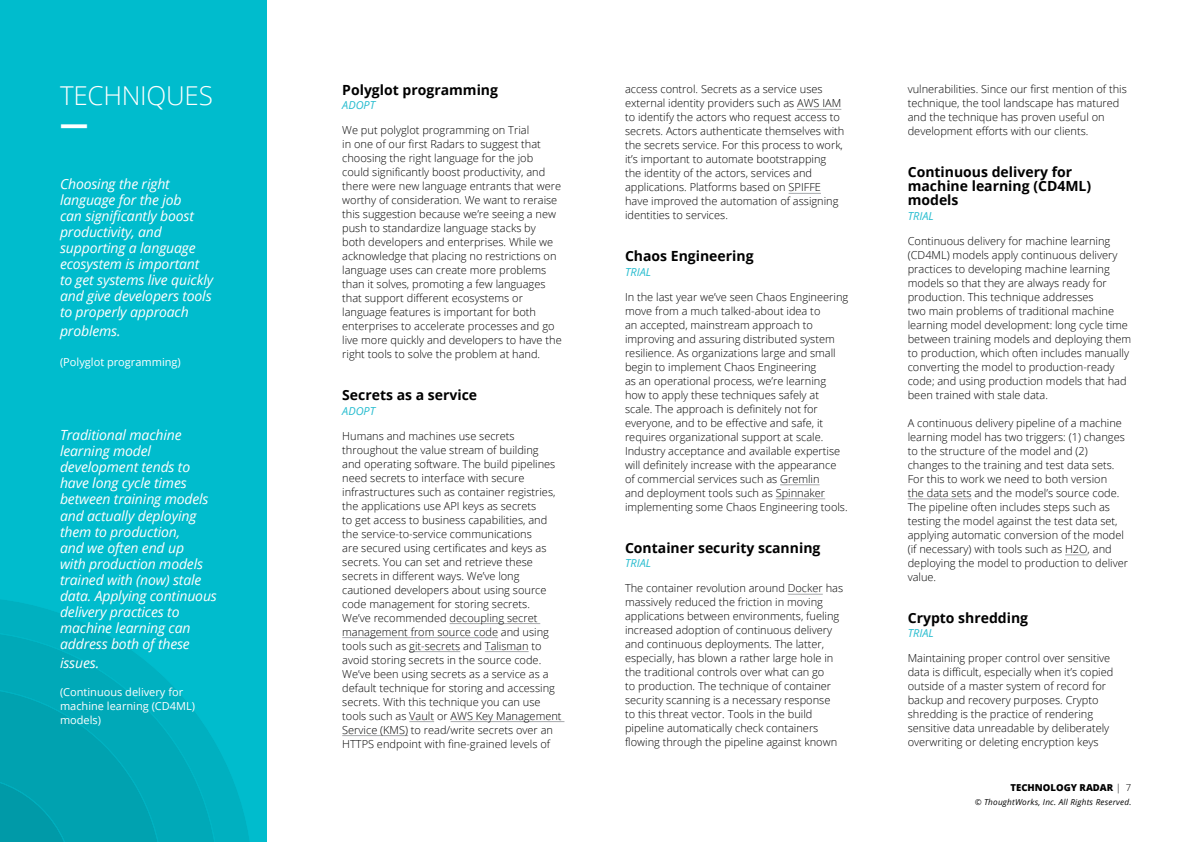
<style>
.page{position:relative;width:1191px;height:842px;background:#fff}
.page>*{position:absolute;margin:0;border:0;box-sizing:border-box;transform-origin:0 0}
.t1{font:800 28px "Open Sans";color:#fff}
.t2{font:300 26px "Open Sans";letter-spacing:-.01em;color:#fff}
.t3{font:italic 14px/16px "Open Sans";letter-spacing:-.01em;color:#fff}
.t4{font:700 14px/14px "Open Sans";color:#000}
.t5{font:300 11px/14px "Open Sans";color:#000}
.t6{font:11px/14px "Open Sans";color:#fff}
.t7{font:italic 11px "Open Sans";color:#26bccf}
.t8{font:800 9.5px "Open Sans";color:#000}
.t9{font:italic 8.2px "Open Sans";letter-spacing:.025em;color:#000}
.s1{font-weight:300}
</style>
<div class="page">
<hr style="left:907px;top:499px;width:64px;height:1px;background:#a7a9ac">
<svg style="left:1065px;top:555px;width:22px;height:1px"></svg>
<hr style="left:449px;top:623px;width:91px;height:1px;background:#a7a9ac">
<hr style="left:342px;top:637px;width:156px;height:1px;background:#a7a9ac">
<hr style="left:409px;top:651px;width:51px;height:1px;background:#a7a9ac">
<hr style="left:485px;top:651px;width:43px;height:1px;background:#a7a9ac">
<svg style="left:409px;top:721px;width:25px;height:1px"></svg>
<hr style="left:450px;top:721px;width:114px;height:1px;background:#a7a9ac">
<hr style="left:342px;top:735px;width:66px;height:1px;background:#a7a9ac">
<hr style="left:797px;top:109px;width:44px;height:1px;background:#a7a9ac">
<hr style="left:788px;top:193px;width:33px;height:1px;background:#a7a9ac">
<hr style="left:780px;top:484px;width:39px;height:1px;background:#a7a9ac">
<hr style="left:775px;top:498px;width:50px;height:1px;background:#a7a9ac">
<hr style="left:787px;top:594px;width:36px;height:1px;background:#a7a9ac">
<div style="left:0;top:0;width:266px;height:842px;background:#00bccd"></div>
<svg style="left:0;top:600px;width:249px;height:242px"></svg>
<svg style="left:0;top:631px;width:219px;height:211px;fill:#00b0c0"></svg>
<div style="left:0;top:687px;width:163px;height:155px;background:#00a2b0"></div>
<h2 class="t2" style="left:60px;top:78px;width:154px">TECHNIQUES</h2>
<h1 class="t1" style="left:60px;top:103px;width:29px">—</h1>
<p class="t3" style="left:60px;top:176px;width:155px">Choosing the right language for the job<br>can significantly boost productivity, and supporting a language ecosystem is important to get systems live quickly and give developers tools to properly approach</p>
<p class="t3" style="left:60px;top:323px;width:62px">problems.</p>
<p class="t6" style="left:60px;top:355px;width:122px">(Polyglot programming)</p>
<p class="t3" style="left:60px;top:427px;width:158px">Traditional machine learning model development tends to have long cycle times between training models and actually deploying them to production,<br>and we often end up<br>with production models trained with (now) stale data. Applying continuous delivery practices to machine learning can address both of these</p>
<p class="t3" style="left:60px;top:654px;width:41px">issues.</p>
<p class="t6" style="left:60px;top:684px;width:137px">(Continuous delivery for machine learning (CD4ML) models)</p>
<p class="t4" style="left:342px;top:82px;width:157px">Polyglot programming</p>
<p class="t7" style="left:342px;top:98px;width:35px">ADOPT</p>
<p class="t5" style="left:342px;top:123px;width:221px">We put polyglot programming on Trial<br>in one of our first Radars to suggest that choosing the right language for the job could significantly boost productivity, and there were new language entrants that were worthy of consideration. We want to reraise this suggestion because we’re seeing a new push to standardize language stacks by both developers and enterprises. While we acknowledge that placing no restrictions on language uses can create more problems than it solves, promoting a few languages that support different ecosystems or language features is important for both enterprises to accelerate processes and go live more quickly and developers to have the right tools to solve the problem at hand.</p>
<p class="t4" style="left:342px;top:388px;width:136px">Secrets as a service</p>
<p class="t7" style="left:342px;top:403px;width:35px">ADOPT</p>
<p class="t5" style="left:342px;top:428px;width:221px">Humans and machines use secrets throughout the value stream of building<br>and operating software. The build pipelines need secrets to interface with secure infrastructures such as container registries, the applications use API keys as secrets<br>to get access to business capabilities, and the service-to-service communications<br>are secured using certificates and keys as secrets. You can set and retrieve these secrets in different ways. We’ve long cautioned developers about using source code management for storing secrets.<br>We’ve recommended decoupling secret management from source code and using tools such as git-secrets and Talisman to avoid storing secrets in the source code.<br>We’ve been using secrets as a service as a default technique for storing and accessing secrets. With this technique you can use tools such as Vault or AWS Key Management Service (KMS) to read/write secrets over an HTTPS endpoint with fine-grained levels of</p>
<p class="t5" style="left:625px;top:82px;width:221px">access control. Secrets as a service uses external identity providers such as AWS IAM to identify the actors who request access to secrets. Actors authenticate themselves with the secrets service. For this process to work, it’s important to automate bootstrapping the identity of the actors, services and applications. Platforms based on SPIFFE have improved the automation of assigning identities to services.</p>
<p class="t4" style="left:625px;top:249px;width:130px">Chaos Engineering</p>
<p class="t7" style="left:625px;top:264px;width:28px">TRIAL</p>
<p class="t5" style="left:625px;top:289px;width:225px">In the last year we’ve seen Chaos Engineering move from a much talked-about idea to<br>an accepted, mainstream approach to improving and assuring distributed system resilience. As organizations large and small begin to implement Chaos Engineering<br>as an operational process, we’re learning how to apply these techniques safely at scale. The approach is definitely not for everyone, and to be effective and safe, it requires organizational support at scale.<br>Industry acceptance and available expertise will definitely increase with the appearance of commercial services such as Gremlin<br>and deployment tools such as Spinnaker implementing some Chaos Engineering tools.</p>
<p class="t4" style="left:625px;top:540px;width:197px">Container security scanning</p>
<p class="t7" style="left:625px;top:556px;width:28px">TRIAL</p>
<p class="t5" style="left:625px;top:581px;width:220px">The container revolution around Docker has massively reduced the friction in moving applications between environments, fueling increased adoption of continuous delivery and continuous deployments. The latter, especially, has blown a rather large hole in the traditional controls over what can go<br>to production. The technique of container security scanning is a necessary response to this threat vector. Tools in the build pipeline automatically check containers flowing through the pipeline against known</p>
<p class="t5" style="left:907px;top:82px;width:220px">vulnerabilities. Since our first mention of this technique, the tool landscape has matured and the technique has proven useful on development efforts with our clients.</p>
<p class="t4" style="left:907px;top:165px;width:185px">Continuous delivery for machine learning (CD4ML) models</p>
<p class="t7" style="left:907px;top:208px;width:28px">TRIAL</p>
<p class="t5" style="left:907px;top:234px;width:225px">Continuous delivery for machine learning (CD4ML) models apply continuous delivery practices to developing machine learning models so that they are always ready for production. This technique addresses<br>two main problems of traditional machine learning model development: long cycle time between training models and deploying them to production, which often includes manually converting the model to production-ready code; and using production models that had been trained with stale data.</p>
<p class="t5" style="left:907px;top:416px;width:222px">A continuous delivery pipeline of a machine learning model has two triggers: (1) changes to the structure of the model and (2) changes to the training and test data sets.<br>For this to work we need to both version<br>the data sets and the model’s source code.<br>The pipeline often includes steps such as testing the model against the test data set, applying automatic conversion of the model (if necessary) with tools such as H2O, and deploying the model to production to deliver value.</p>
<p class="t4" style="left:907px;top:610px;width:122px">Crypto shredding</p>
<p class="t7" style="left:907px;top:626px;width:28px">TRIAL</p>
<p class="t5" style="left:907px;top:651px;width:207px">Maintaining proper control over sensitive data is difficult, especially when it’s copied outside of a master system of record for backup and recovery purposes. Crypto shredding is the practice of rendering sensitive data unreadable by deliberately overwriting or deleting encryption keys</p>
<p class="t8" style="left:1010px;top:780px;width:122px">TECHNOLOGY RADAR <span class="s1">| 7</span></p>
<p class="t9" style="left:974px;top:797px;width:158px">© ThoughtWorks, Inc. All Rights Reserved.</p>
</div>
